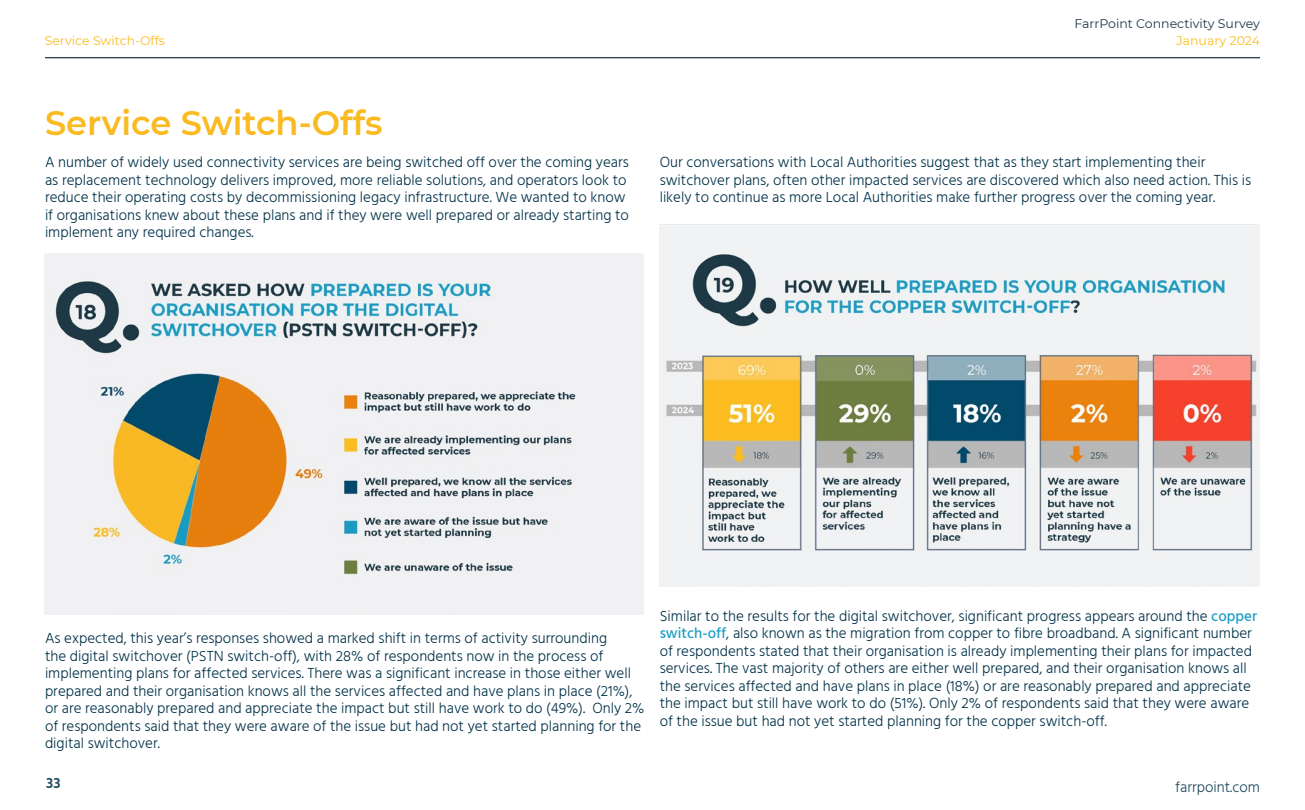
<style>
.page{position:relative;width:1305px;height:810px;background:#fff}
.page>*{position:absolute;margin:0;border:0;box-sizing:border-box;transform-origin:0 0}
.t1{font:600 33.75px "Montserrat";color:#faba21}
.t2{font:300 15px/17.5px "Hind";color:#003149}
.t3{font:300 15px "Hind";color:#1d485f}
.t4{font:600 15px "Hind";color:#1d485f}
.t5{font:12.5px "Montserrat";color:#fabd21}
.t6{font:12.5px "Montserrat";color:#1e3946}
.s1{font-weight:500;color:#1e9ec5}
</style>
<div class="page">
<hr style="left:45px;top:57px;width:1215px;height:1px;background:#1e3946">
<img style="left:45px;top:253px;width:599px;height:362px">
<img style="left:660px;top:224px;width:600px;height:363px">
<p class="t5" style="left:45px;top:32px;width:122px">Service Switch-Offs</p>
<h1 class="t1" style="left:45px;top:99px;width:339px">Service Switch-Offs</h1>
<p class="t2" style="left:45px;top:154px;width:586px">A number of widely used connectivity services are being switched off over the coming years as replacement technology delivers improved, more reliable solutions, and operators look to reduce their operating costs by decommissioning legacy infrastructure. We wanted to know if organisations knew about these plans and if they were well prepared or already starting to implement any required changes.</p>
<p class="t6" style="left:1075px;top:15px;width:187px">FarrPoint Connectivity Survey</p>
<p class="t5" style="left:1176px;top:32px;width:85px">January 2024</p>
<p class="t2" style="left:660px;top:154px;width:593px">Our conversations with Local Authorities suggest that as they start implementing their switchover plans, often other impacted services are discovered which also need action. This is likely to continue as more Local Authorities make further progress over the coming year.</p>
<p class="t2" style="left:45px;top:630px;width:601px">As expected, this year’s responses showed a marked shift in terms of activity surrounding<br>the digital switchover (PSTN switch-off), with 28% of respondents now in the process of implementing plans for affected services. There was a significant increase in those either well prepared and their organisation knows all the services affected and have plans in place (21%), or are reasonably prepared and appreciate the impact but still have work to do (49%). Only 2% of respondents said that they were aware of the issue but had not yet started planning for the digital switchover.</p>
<p class="t4" style="left:46px;top:773px;width:16px">33</p>
<p class="t2" style="left:660px;top:608px;width:599px">Similar to the results for the digital switchover, significant progress appears around the <span class="s1">copper switch-off</span>, also known as the migration from copper to fibre broadband. A significant number of respondents stated that their organisation is already implementing their plans for impacted services. The vast majority of others are either well prepared, and their organisation knows all the services affected and have plans in place (18%) or are reasonably prepared and appreciate the impact but still have work to do (51%). Only 2% of respondents said that they were aware of the issue but had not yet started planning for the copper switch-off.</p>
<p class="t3" style="left:1175px;top:777px;width:86px">farrpoint.com</p>
</div>
